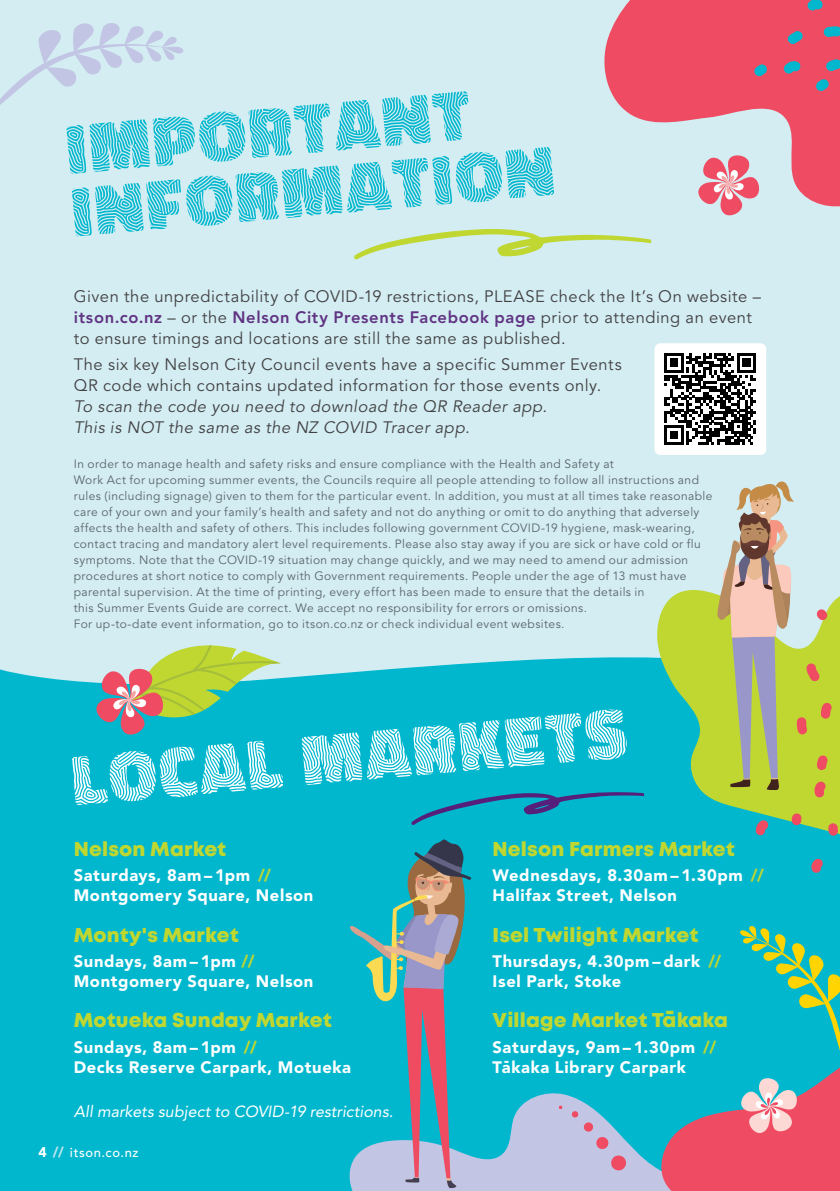
<style>
.page{position:relative;width:840px;height:1191px;background:#fff}
.page>*{position:absolute;margin:0;border:0;box-sizing:border-box;transform-origin:0 0}
.t1{font:71.6px/62.8px "Don Jos Raices";color:#00b7ce}
.t2{font:71.6px "Don Jos Raices";color:#fff}
.t3{font:20px "Mont Heavy DEMO";letter-spacing:.01em;color:#bfd730}
.t4{font:16.4px/21px "Avenir";letter-spacing:.035em;color:#414042}
.t5{font:900 16.4px/20px "Avenir";letter-spacing:.035em;color:#fff}
.t6{font:italic 16.4px/21px "Avenir";letter-spacing:.03em;color:#414042}
.t7{font:italic 16px "Avenir";letter-spacing:.005em;color:#fff}
.t8{font:500 13px "Avenir";letter-spacing:.045em;color:#fff}
.t9{font:12px/16px "Avenir";letter-spacing:.035em;color:#6d6e71}
.s1{font-weight:800;color:#603382}
.s2{color:#bfd730}
.s3{font-weight:900;font-size:14px}
.s4{font-weight:900;font-size:14px;color:#bee5ed}
</style>
<div class="page">
<div style="left:0;top:0;width:839px;height:684px;background:#d3edf2"></div>
<svg style="left:604px;top:0;width:93px;height:123px;background:#eb5e73"></svg>
<div style="left:0;top:657px;width:839px;height:534px;background:#00b7ce"></div>
<svg style="left:347px;top:1090px;width:224px;height:101px;background:#84c1dd"></svg>
<svg style="left:558px;top:1105px;width:4px;height:4px"></svg>
<svg style="left:348px;top:839px;width:124px;height:349px;background:#51a4b4"></svg>
<svg style="left:96px;top:645px;width:185px;height:90px"></svg>
<svg style="left:571px;top:925px;width:268px;height:266px;background:#4ba4b3"></svg>
<svg style="left:655px;top:590px;width:184px;height:288px;background:#4fc490"></svg>
<svg style="left:755px;top:820px;width:13px;height:15px"></svg>
<svg style="left:810px;top:858px;width:12px;height:15px"></svg>
<svg style="left:791px;top:813px;width:10px;height:12px"></svg>
<svg style="left:827px;top:823px;width:10px;height:13px"></svg>
<svg style="left:714px;top:481px;width:117px;height:316px"></svg>
<svg style="left:654px;top:343px;width:111px;height:112px;background:#9b9c9c"></svg>
<svg style="left:0;top:23px;width:183px;height:82px"></svg>
<svg style="left:697px;top:0;width:142px;height:216px"></svg>
<svg style="left:411px;top:792px;width:233px;height:33px;background:#0e9dbf"></svg>
<svg style="left:354px;top:229px;width:297px;height:31px"></svg>
<h1 class="t1" style="left:63px;top:119px;width:485px;rotate:-5deg">Important information</h1>
<h3 class="t4" style="left:74px;top:286px;width:688px">Given the unpredictability of COVID-19 restrictions, PLEASE check the It’s On website – <span class="s1">itson.co.nz</span> – or the <span class="s1">Nelson City Presents Facebook page</span> prior to attending an event to ensure timings and locations are still the same as published.</h3>
<h3 class="t4" style="left:74px;top:354px;width:549px">The six key Nelson City Council events have a specific Summer Events<br>QR code which contains updated information for those events only.</h3>
<h3 class="t6" style="left:74px;top:396px;width:474px">To scan the code you need to download the QR Reader app.<br>This is NOT the same as the NZ COVID Tracer app.</h3>
<p class="t9" style="left:74px;top:456px;width:640px">In order to manage health and safety risks and ensure compliance with the Health and Safety at<br>Work Act for upcoming summer events, the Councils require all people attending to follow all instructions and rules (including signage) given to them for the particular event. In addition, you must at all times take reasonable care of your own and your family’s health and safety and not do anything or omit to do anything that adversely affects the health and safety of others. This includes following government COVID-19 hygiene, mask-wearing, contact tracing and mandatory alert level requirements. Please also stay away if you are sick or have cold or flu symptoms. Note that the COVID-19 situation may change quickly, and we may need to amend our admission procedures at short notice to comply with Government requirements. People under the age of 13 must have parental supervision. At the time of printing, every effort has been made to ensure that the details in<br>this Summer Events Guide are correct. We accept no responsibility for errors or omissions.<br>For up-to-date event information, go to itson.co.nz or check individual event websites.</p>
<h1 class="t2" style="left:68px;top:742px;width:558px;rotate:-5deg">local markets</h1>
<h2 class="t3" style="left:74px;top:837px;width:154px">Nelson Market</h2>
<h3 class="t5" style="left:74px;top:865px;width:241px">Saturdays, 8am – 1pm <span class="s2">//<br></span>Montgomery Square, Nelson</h3>
<h2 class="t3" style="left:74px;top:923px;width:166px">Monty's Market</h2>
<h3 class="t5" style="left:74px;top:951px;width:241px">Sundays, 8am – 1pm <span class="s2">//<br></span>Montgomery Square, Nelson</h3>
<h2 class="t3" style="left:74px;top:1008px;width:259px">Motueka Sunday Market</h2>
<h3 class="t5" style="left:74px;top:1037px;width:278px">Sundays, 8am – 1pm <span class="s2">//<br></span>Decks Reserve Carpark, Motueka</h3>
<h3 class="t7" style="left:74px;top:1101px;width:321px">All markets subject to COVID-19 restrictions.</h3>
<p class="t8" style="left:38px;top:1145px;width:101px"><span class="s3">4</span> <span class="s4">//</span> itson.co.nz</p>
<h2 class="t3" style="left:492px;top:837px;width:243px">Nelson Farmers Market</h2>
<h3 class="t5" style="left:492px;top:865px;width:272px">Wednesdays, 8.30am – 1.30pm <span class="s2">//<br></span>Halifax Street, Nelson</h3>
<h2 class="t3" style="left:492px;top:923px;width:207px">Isel Twilight Market</h2>
<h3 class="t5" style="left:492px;top:951px;width:230px">Thursdays, 4.30pm – dark <span class="s2">//<br></span>Isel Park, Stoke</h3>
<h2 class="t3" style="left:492px;top:1008px;width:237px">Village Market Takaka</h2>
<h2 class="t3" style="left:664px;top:999px;width:11px">-</h2>
<h3 class="t5" style="left:492px;top:1037px;width:225px">Saturdays, 9am – 1.30pm <span class="s2">//<br></span>Ta- kaka Library Carpark</h3>
</div>
